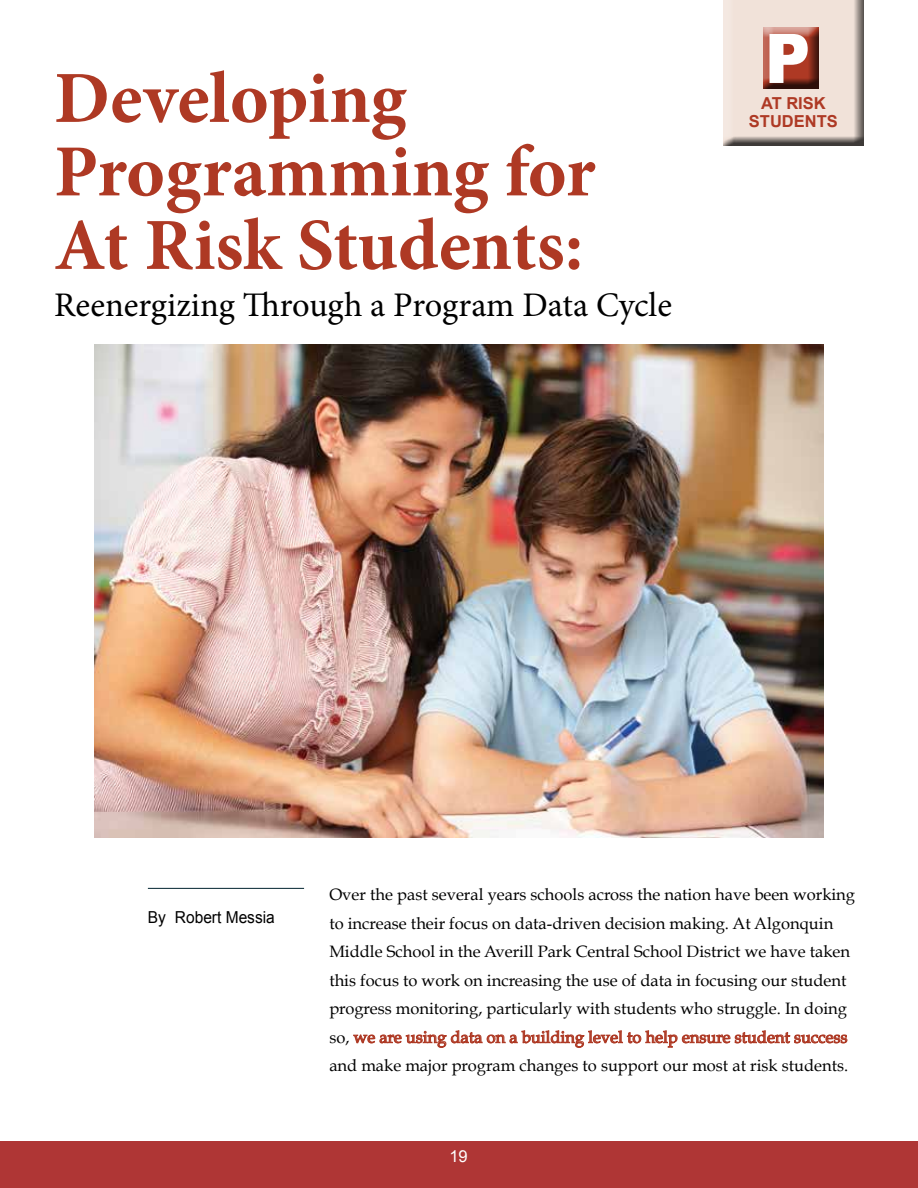
<style>
.page{position:relative;width:918px;height:1188px;background:#fff}
.page>*{position:absolute;margin:0;border:0;box-sizing:border-box;transform-origin:0 0}
.t1{font:700 73.5px/73.5px "Minion Pro";letter-spacing:-.005em;color:#ae3924}
.t2{font:34.5px "Minion Pro";color:#000}
.t3{font:16.5px/28.5px "Book Antiqua";color:#000}
.t4{font:16.5px "Arial";color:#000;scale:.94 1}
.t5{font:700 16.5px "Arial";color:#ae3924}
.t6{font:16.5px "Arial";color:#fff}
.s1{color:#ae3924}
</style>
<div class="page">
<div style="left:0;top:1142px;width:918px;height:46px;background:#af3635"></div>
<svg style="left:353px;top:1030px;width:495px;height:18px"></svg>
<hr style="left:148px;top:888px;width:156px;height:1px;background:#00232f">
<div style="left:720px;top:0;width:144px;height:146px;background:#000;opacity:.75"></div>
<div style="left:752px;top:16px;width:75px;height:80px;background:#f1e2d9"></div>
<div style="left:755px;top:20px;width:75px;height:80px;background:#000;opacity:.75"></div>
<svg style="left:770px;top:34px;width:38px;height:49px;background:#e0b9b3"></svg>
<img style="left:94px;top:345px;width:729px;height:493px">
<h1 class="t1" style="left:54px;top:61px;width:354px">Developing</h1>
<h1 class="t1" style="left:54px;top:134px;width:543px">Programming for<br>At Risk Students:</h1>
<h2 class="t2" style="left:54px;top:282px;width:620px">Reenergizing Through a Program Data Cycle</h2>
<p class="t5" style="left:761px;top:93px;width:66px">AT RISK</p>
<p class="t5" style="left:749px;top:111px;width:90px">STUDENTS</p>
<p class="t4" style="left:148px;top:907px;width:137px">By Robert Messia</p>
<p class="t3" style="left:329px;top:880px;width:527px">Over the past several years schools across the nation have been working to increase their focus on data-driven decision making. At Algonquin Middle School in the Averill Park Central School District we have taken this focus to work on increasing the use of data in focusing our student progress monitoring, particularly with students who struggle. In doing so, <span class="s1">we are using data on a building level to help ensure student success </span>and make major program changes to support our most at risk students.</p>
<p class="t6" style="left:449px;top:1146px;width:20px">19</p>
</div>
